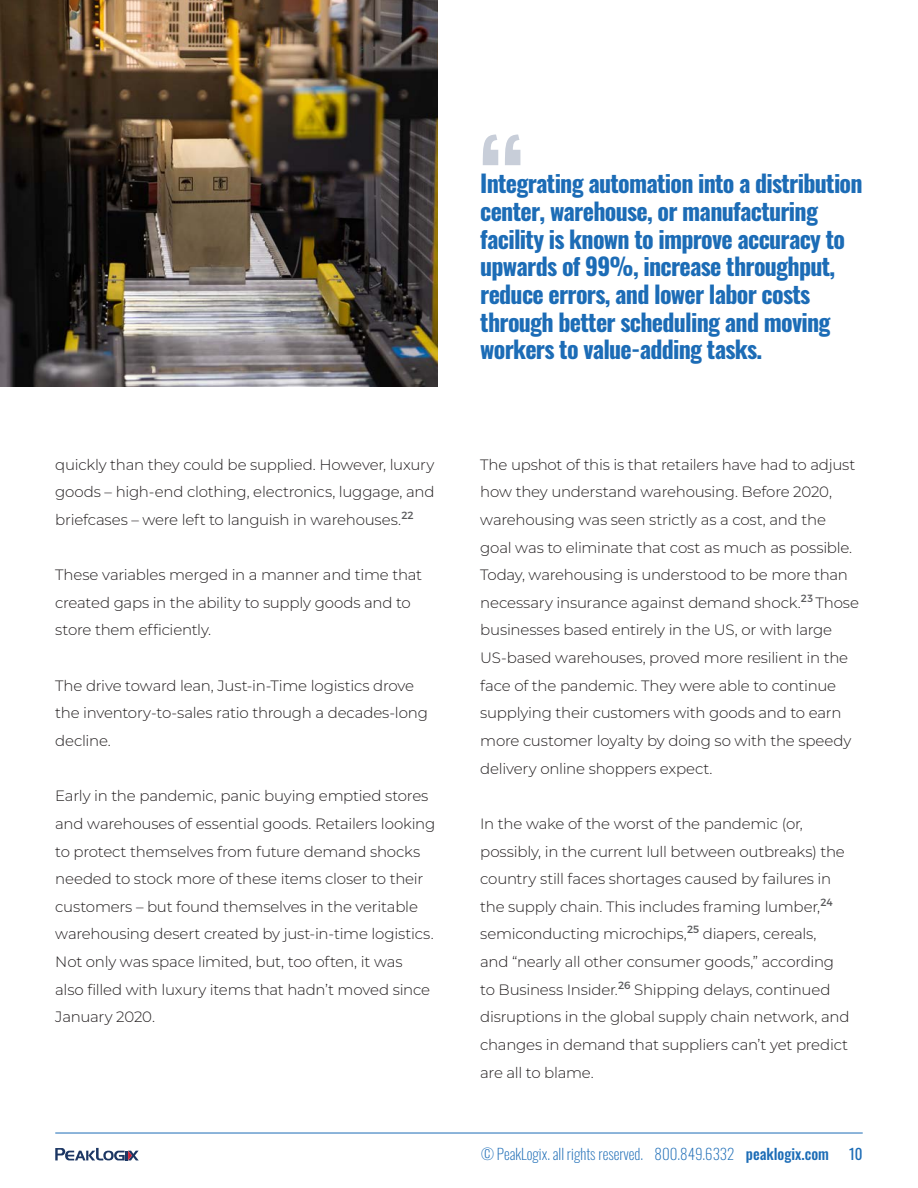
<style>
.page{position:relative;width:918px;height:1188px;background:#fff}
.page>*{position:absolute;margin:0;border:0;box-sizing:border-box;transform-origin:0 0}
.t1{font:700 108px "Oswald";color:#1b3463}
.t2{font:700 24px/27.6px "Oswald";letter-spacing:-.03em;color:#1c6cb6}
.Line{font:100 15px/27.6px "Montserrat";letter-spacing:-.015em;color:#231f20}
.t3{font:200 15px "Oswald";color:#1c6cb6}
.t4{font:15px "Oswald";color:#1c6cb6}
.s1{font-weight:500}
</style>
<div class="page">
<hr style="left:55px;top:1133px;width:808px;height:1px;background:#1c6cb6">
<svg style="left:55px;top:1148px;width:84px;height:12px"></svg>
<img style="left:0;top:0;width:438px;height:387px">
<p class="Line" style="left:55px;top:450px;width:381px;text-align:justify">quickly than they could be supplied. However, luxury goods – high-end clothing, electronics, luggage, and briefcases – were left to languish in warehouses.<sup>22</sup></p>
<p class="Line" style="left:55px;top:561px;width:368px">These variables merged in a manner and time that created gaps in the ability to supply goods and to store them efficiently.</p>
<p class="Line" style="left:55px;top:671px;width:374px">The drive toward lean, Just-in-Time logistics drove the inventory-to-sales ratio through a decades-long decline.</p>
<p class="Line" style="left:55px;top:782px;width:382px">Early in the pandemic, panic buying emptied stores and warehouses of essential goods. Retailers looking to protect themselves from future demand shocks needed to stock more of these items closer to their customers – but found themselves in the veritable warehousing desert created by just-in-time logistics.<br>Not only was space limited, but, too often, it was<br>also filled with luxury items that hadn’t moved since January 2020.</p>
<h1 class="t1" style="left:480px;top:122px;width:48px">“</h1>
<p class="t2" style="left:480px;top:171px;width:384px">Integrating automation into a distribution center, warehouse, or manufacturing facility is known to improve accuracy to upwards of 99%, increase throughput, reduce errors, and lower labor costs through better scheduling and moving workers to value-adding tasks.</p>
<p class="Line" style="left:480px;top:450px;width:380px">The upshot of this is that retailers have had to adjust how they understand warehousing. Before 2020, warehousing was seen strictly as a cost, and the goal was to eliminate that cost as much as possible.<br>Today, warehousing is understood to be more than necessary insurance against demand shock.<sup>23</sup> Those businesses based entirely in the US, or with large US-based warehouses, proved more resilient in the face of the pandemic. They were able to continue supplying their customers with goods and to earn more customer loyalty by doing so with the speedy delivery online shoppers expect.</p>
<p class="Line" style="left:480px;top:809px;width:371px">In the wake of the worst of the pandemic (or, possibly, in the current lull between outbreaks) the country still faces shortages caused by failures in the supply chain. This includes framing lumber,<sup>24 </sup>semiconducting microchips,<sup>25</sup> diapers, cereals,<br>and “nearly all other consumer goods,” according to Business Insider.<sup>26</sup> Shipping delays, continued disruptions in the global supply chain network, and changes in demand that suppliers can’t yet predict are all to blame.</p>
<p class="t3" style="left:481px;top:1141px;width:349px">© PeakLogix. all rights reserved. 800.849.6332 <span class="s1">peaklogix.com</span></p>
<p class="t4" style="left:849px;top:1141px;width:15px">10</p>
</div>
